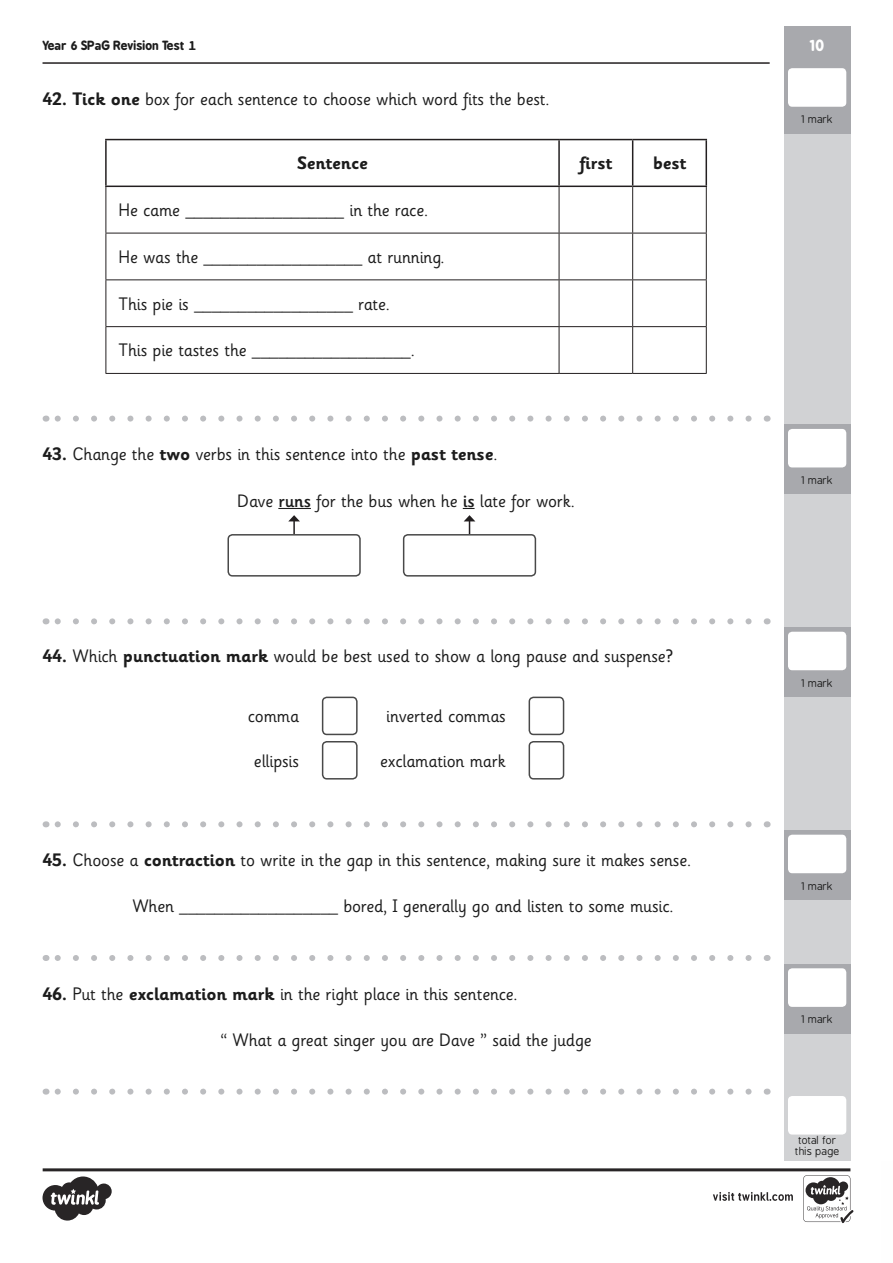
<style>
.page{position:relative;width:893px;height:1263px;background:#fff}
.page>*{position:absolute;margin:0;border:0;box-sizing:border-box;transform-origin:0 0}
._1_2_3_4_5{font:18px "Sassoon Infant Rg";letter-spacing:-.01em;color:#1c1c1c}
.Questions{font:18px "Sassoon Infant Rg";letter-spacing:-.01em;color:#1c1c1c}
.t1{font:700 18px "Sassoon Infant Rg";letter-spacing:-.01em;color:#1c1c1c}
.t2{font:700 15px "B Preplay";color:#fff}
.t3{font:700 12px "B Preplay";color:#1c1c1c}
.Marks{font:10.5px/10.5px "B Preplay";color:#1c1c1c;text-align:center}
.s1{font-weight:700}
.s2{font-family:"Sassoon Infant Md";font-weight:500}
</style>
<div class="page">
<div style="left:784px;top:41px;width:66px;height:1120px;background:#d1d2d4"></div>
<div style="left:784px;top:26px;width:66px;height:107px;background:#a8a9ad"></div>
<hr style="left:43px;top:62px;width:727px;height:2px;background:#231f20">
<div style="left:788px;top:1096px;width:58px;height:38px;background:#fff;border-radius:4px"></div>
<svg style="left:55px;top:1088px;width:694px;height:6px"></svg>
<div style="left:788px;top:68px;width:58px;height:39px;background:#fff;border-radius:4px"></div>
<svg style="left:43px;top:1168px;width:810px;height:55px"></svg>
<hr style="left:105px;top:139px;width:454px;height:1px;background:#231f20">
<hr style="left:105px;top:140px;width:2px;height:46px;background:#231f20">
<hr style="left:559px;top:139px;width:74px;height:1px;background:#231f20">
<hr style="left:558px;top:140px;width:2px;height:46px;background:#231f20">
<hr style="left:633px;top:139px;width:74px;height:1px;background:#231f20">
<hr style="left:632px;top:140px;width:1px;height:46px;background:#231f20">
<hr style="left:705px;top:140px;width:2px;height:46px;background:#231f20">
<hr style="left:105px;top:186px;width:454px;height:1px;background:#231f20">
<hr style="left:559px;top:186px;width:74px;height:1px;background:#231f20">
<hr style="left:633px;top:186px;width:74px;height:1px;background:#231f20">
<hr style="left:106px;top:187px;width:1px;height:46px;background:#231f20">
<hr style="left:559px;top:187px;width:1px;height:46px;background:#231f20">
<hr style="left:632px;top:187px;width:1px;height:46px;background:#231f20">
<hr style="left:706px;top:187px;width:1px;height:46px;background:#231f20">
<hr style="left:106px;top:233px;width:453px;height:1px;background:#231f20">
<hr style="left:106px;top:233px;width:1px;height:46px;background:#231f20">
<hr style="left:559px;top:233px;width:74px;height:1px;background:#231f20">
<hr style="left:559px;top:233px;width:1px;height:46px;background:#231f20">
<hr style="left:633px;top:233px;width:74px;height:1px;background:#231f20">
<hr style="left:632px;top:233px;width:1px;height:46px;background:#231f20">
<hr style="left:706px;top:233px;width:1px;height:46px;background:#231f20">
<hr style="left:106px;top:279px;width:453px;height:1px;background:#231f20">
<hr style="left:106px;top:280px;width:1px;height:46px;background:#231f20">
<hr style="left:559px;top:279px;width:74px;height:1px;background:#231f20">
<hr style="left:559px;top:280px;width:1px;height:46px;background:#231f20">
<hr style="left:633px;top:279px;width:74px;height:1px;background:#231f20">
<hr style="left:632px;top:280px;width:1px;height:46px;background:#231f20">
<hr style="left:706px;top:280px;width:1px;height:46px;background:#231f20">
<hr style="left:106px;top:326px;width:453px;height:1px;background:#231f20">
<hr style="left:106px;top:327px;width:1px;height:46px;background:#231f20">
<hr style="left:559px;top:326px;width:74px;height:1px;background:#231f20">
<hr style="left:559px;top:327px;width:1px;height:46px;background:#231f20">
<hr style="left:633px;top:326px;width:74px;height:1px;background:#231f20">
<hr style="left:632px;top:327px;width:1px;height:46px;background:#231f20">
<hr style="left:706px;top:327px;width:1px;height:46px;background:#231f20">
<hr style="left:106px;top:373px;width:453px;height:1px;background:#231f20">
<hr style="left:559px;top:373px;width:74px;height:1px;background:#231f20">
<hr style="left:633px;top:373px;width:74px;height:1px;background:#231f20">
<hr style="left:278px;top:508px;width:33px;height:1px;background:#1c1c1c">
<svg style="left:463px;top:508px;width:12px;height:1px"></svg>
<div style="left:784px;top:424px;width:66px;height:70px;background:#a8a9ad"></div>
<div style="left:788px;top:429px;width:58px;height:38px;background:#fff;border-radius:4px"></div>
<svg style="left:55px;top:416px;width:694px;height:6px"></svg>
<div style="left:227px;top:534px;width:134px;height:43px;border:2px solid #494949;border-radius:4px"></div>
<svg style="left:288px;top:515px;width:12px;height:19px"></svg>
<div style="left:403px;top:534px;width:133px;height:43px;border:2px solid #494949;border-radius:4px"></div>
<svg style="left:464px;top:515px;width:11px;height:19px"></svg>
<div style="left:322px;top:741px;width:36px;height:38px;border:2px solid #494949;border-radius:4px"></div>
<div style="left:322px;top:697px;width:36px;height:38px;border:2px solid #494949;border-radius:4px"></div>
<div style="left:529px;top:741px;width:35px;height:38px;border:2px solid #494949;border-radius:4px"></div>
<div style="left:529px;top:697px;width:35px;height:38px;border:2px solid #494949;border-radius:4px"></div>
<div style="left:784px;top:627px;width:66px;height:70px;background:#a8a9ad"></div>
<div style="left:788px;top:632px;width:58px;height:38px;background:#fff;border-radius:4px"></div>
<svg style="left:55px;top:618px;width:694px;height:6px"></svg>
<div style="left:784px;top:830px;width:66px;height:69px;background:#a8a9ad"></div>
<div style="left:788px;top:835px;width:58px;height:38px;background:#fff;border-radius:4px"></div>
<svg style="left:55px;top:821px;width:694px;height:6px"></svg>
<div style="left:784px;top:964px;width:66px;height:69px;background:#a8a9ad"></div>
<div style="left:788px;top:968px;width:58px;height:39px;background:#fff;border-radius:4px"></div>
<svg style="left:55px;top:955px;width:694px;height:6px"></svg>
<p class="t3" style="left:43px;top:38px;width:155px">Year 6 SPaG Revision Test 1</p>
<p class="t2" style="left:810px;top:36px;width:16px">10</p>
<p class="_1_2_3_4_5" style="left:43px;top:89px;width:509px"><span class="s1">42. Tick one</span> box for each sentence to choose which word fits the best.</p>
<p class="t1" style="left:297px;top:153px;width:72px">Sentence</p>
<p class="t1" style="left:579px;top:153px;width:34px">first</p>
<p class="t1" style="left:653px;top:153px;width:35px">best</p>
<p class="_1_2_3_4_5" style="left:119px;top:200px;width:311px">He came __________________ in the race.</p>
<p class="_1_2_3_4_5" style="left:119px;top:247px;width:327px">He was the __________________ at running.</p>
<p class="_1_2_3_4_5" style="left:119px;top:294px;width:273px">This pie is __________________ rate.</p>
<p class="_1_2_3_4_5" style="left:119px;top:340px;width:298px">This pie tastes the __________________.</p>
<p class="_1_2_3_4_5" style="left:43px;top:444px;width:456px"><span class="s1">43.</span> Change the <span class="s1">two</span> verbs in this sentence into the <span class="s1">past tense</span>.</p>
<p class="Questions" style="left:237px;top:490px;width:339px">Dave <span class="s2">runs</span> for the bus when he <span class="s2">is</span> late for work.</p>
<p class="_1_2_3_4_5" style="left:43px;top:646px;width:633px"><span class="s1">44.</span> Which <span class="s1">punctuation mark</span> would be best used to show a long pause and suspense?</p>
<p class="Questions" style="left:248px;top:706px;width:53px">comma</p>
<p class="Questions" style="left:254px;top:750px;width:47px">ellipsis</p>
<p class="Questions" style="left:386px;top:706px;width:121px">inverted commas</p>
<p class="Questions" style="left:380px;top:750px;width:127px">exclamation mark</p>
<p class="_1_2_3_4_5" style="left:43px;top:850px;width:650px"><span class="s1">45.</span> Choose a <span class="s1">contraction</span> to write in the gap in this sentence, making sure it makes sense.</p>
<p class="Questions" style="left:132px;top:896px;width:543px">When __________________ bored, I generally go and listen to some music.</p>
<p class="_1_2_3_4_5" style="left:43px;top:984px;width:477px"><span class="s1">46.</span> Put the <span class="s1">exclamation mark</span> in the right place in this sentence.</p>
<p class="Questions" style="left:220px;top:1030px;width:373px">“ What a great singer you are Dave ” said the judge</p>
<p class="Marks" style="left:801px;top:114px;width:33px">1 mark</p>
<p class="Marks" style="left:801px;top:475px;width:33px">1 mark</p>
<p class="Marks" style="left:801px;top:678px;width:33px">1 mark</p>
<p class="Marks" style="left:801px;top:881px;width:33px">1 mark</p>
<p class="Marks" style="left:801px;top:1015px;width:33px">1 mark</p>
<p class="Marks" style="left:795px;top:1136px;width:46px">total for this page</p>
</div>
